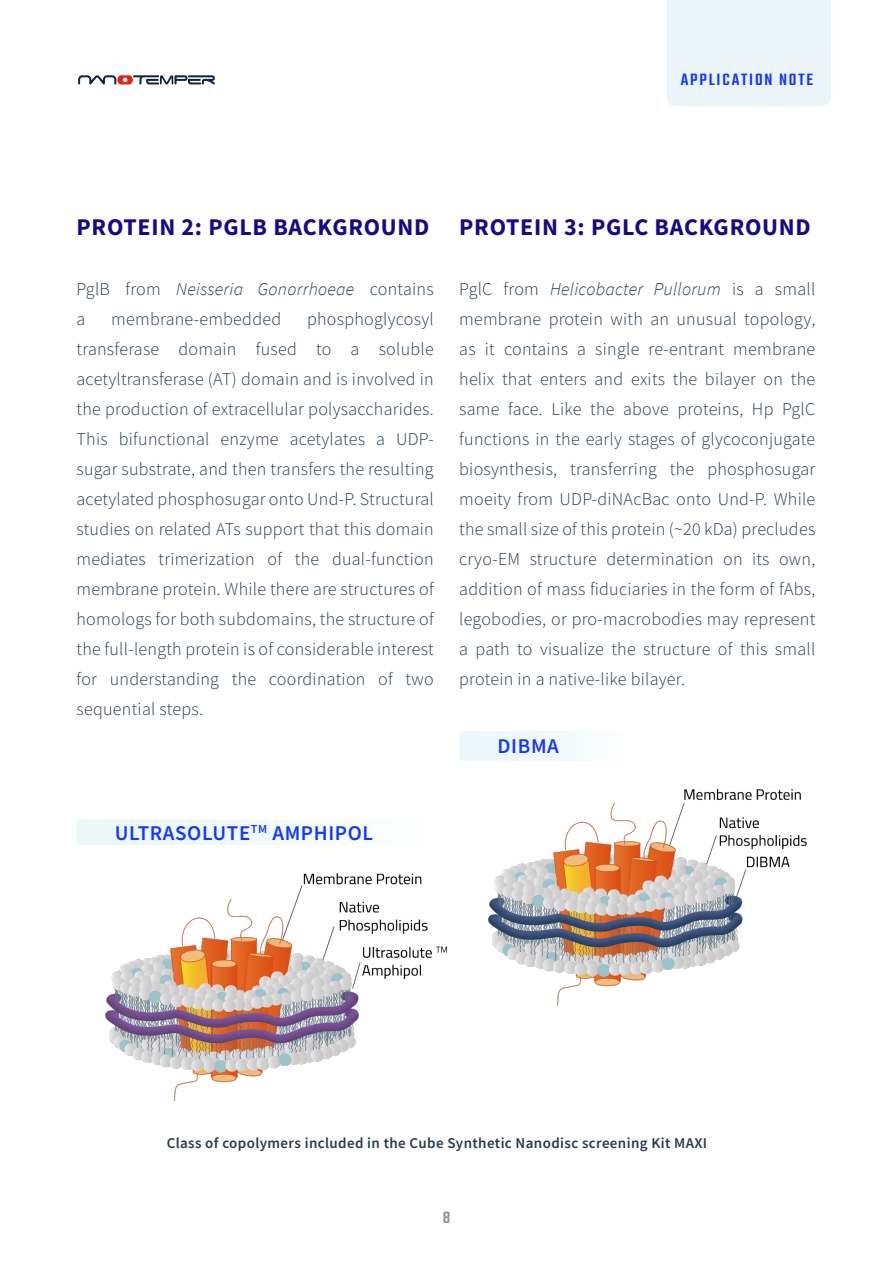
<style>
.page{position:relative;width:893px;height:1263px;background:#fff}
.page>*{position:absolute;margin:0;border:0;box-sizing:border-box;transform-origin:0 0}
.t1{font:700 24px "Source Sans Pro";letter-spacing:.03em;color:#170a87}
.Image_Labels{font:600 21px "Source Sans Pro";letter-spacing:.03em;color:#1436ff}
.P1{font:300 18px/30px "Source Sans Pro";letter-spacing:.015em;color:#263b4f;text-align:justify}
.P1-2{font:italic 300 18px/30px "Source Sans Pro";letter-spacing:.015em;color:#263b4f}
.t2{font:500 18px "Teko";letter-spacing:.1em;color:#1436ff}
.t3{font:500 18px "Teko";color:#8b9494}
.Figures{font:600 15px "Source Sans Pro";letter-spacing:.025em;color:#263b4f}
.s1{font-style:normal}
.s2{font-style:italic}
</style>
<div class="page">
<div style="left:667px;top:0;width:164px;height:106px;background:#ebf5f7"></div>
<svg style="left:78px;top:75px;width:137px;height:10px"></svg>
<div style="left:459px;top:731px;width:124px;height:30px;background:#eef8fa"></div>
<img style="left:105px;top:873px;width:343px;height:229px">
<img style="left:488px;top:789px;width:319px;height:217px">
<div style="left:77px;top:819px;width:226px;height:26px;background:#eff9fa"></div>
<p class="t2" style="left:681px;top:69px;width:134px">APPLICATION NOTE</p>
<h3 class="t1" style="left:77px;top:211px;width:354px">PROTEIN 2: PGLB BACKGROUND</h3>
<p class="P1-2" style="left:77px;top:274px;width:359px"><span class="s1">PglB from</span> Neisseria Gonorrhoeae <span class="s1">contains a</span></p>
<p class="P1" style="left:77px;top:304px;width:359px;text-indent:231px">phosphoglycosyl transferase domain fused to a soluble acetyltransferase (AT) domain and is involved in the production of extracellular polysaccharides.<br>This bifunctional enzyme acetylates a UDP&shy;sugar substrate, and then transfers the resulting acetylated phosphosugar onto Und-P. Structural studies on related ATs support that this domain mediates trimerization of the dual-function membrane protein. While there are structures of homologs for both subdomains, the structure of the full-length protein is of considerable interest for understanding the coordination of two sequential steps.</p>
<p class="P1" style="left:111px;top:304px;width:171px">membrane-embedded</p>
<h3 class="t1" style="left:459px;top:211px;width:353px">PROTEIN 3: PGLC BACKGROUND</h3>
<p class="P1" style="left:459px;top:274px;width:358px">PglC from <span class="s2">Helicobacter Pullorum</span> is a small membrane protein with an unusual topology, as it contains a single re-entrant membrane helix that enters and exits the bilayer on the same face. Like the above proteins, Hp PglC functions in the early stages of glycoconjugate biosynthesis, transferring the phosphosugar moeity from UDP-diNAcBac onto Und-P. While the small size of this protein (~20 kDa) precludes cryo-EM structure determination on its own, addition of mass fiduciaries in the form of fAbs, legobodies, or pro-macrobodies may represent a path to visualize the structure of this small protein in a native-like bilayer.</p>
<p class="Image_Labels" style="left:497px;top:732px;width:63px">DIBMA</p>
<p class="Image_Labels" style="left:115px;top:819px;width:260px">ULTRASOLUTE<sup>TM</sup> AMPHIPOL</p>
<p class="Figures" style="left:167px;top:1133px;width:542px">Class of copolymers included in the Cube Synthetic Nanodisc screening Kit MAXI</p>
<p class="t3" style="left:443px;top:1207px;width:9px">8</p>
</div>
